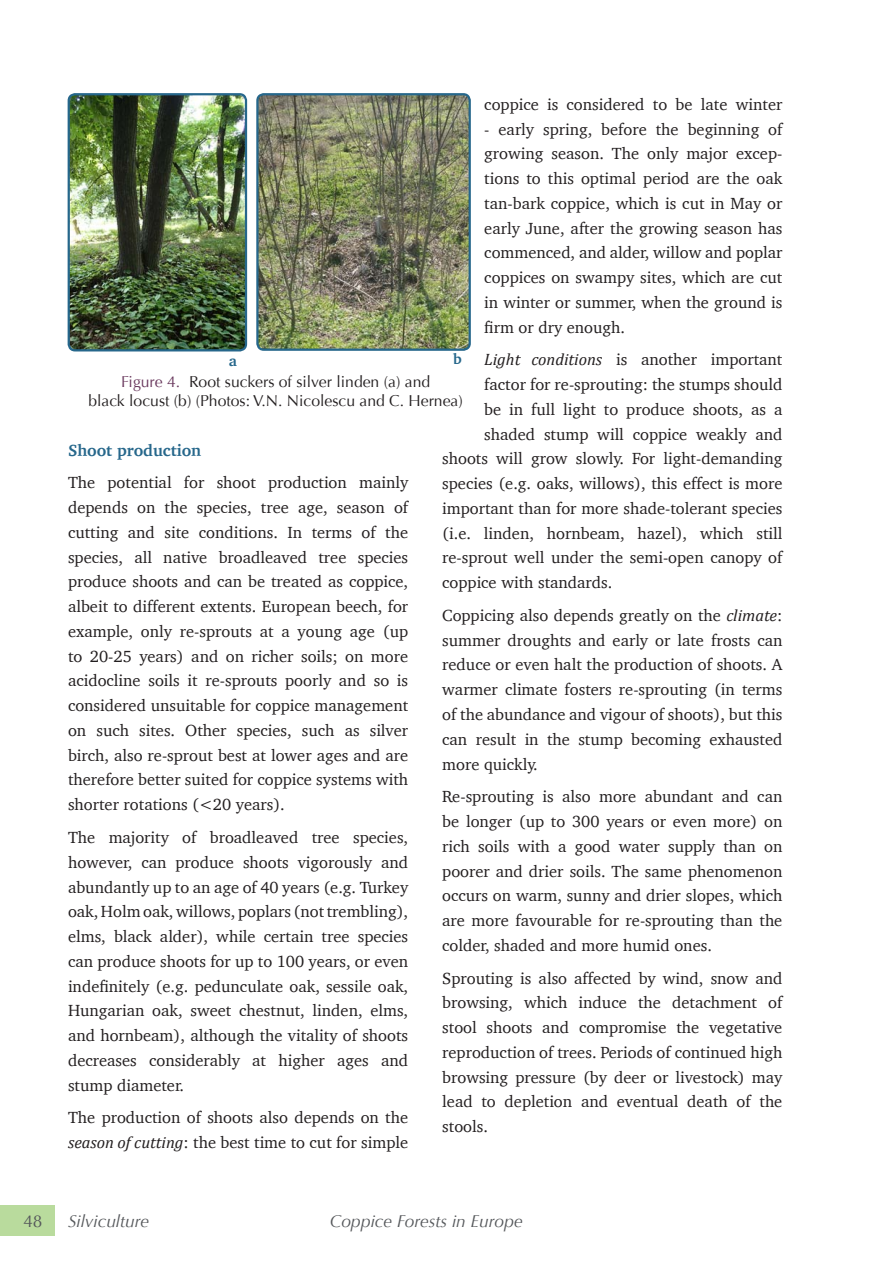
<style>
.page{position:relative;width:893px;height:1263px;background:#fff}
.page>*{position:absolute;margin:0;border:0;box-sizing:border-box;transform-origin:0 0}
.t1{font:italic 17.25px "Optima";color:#55585b}
.t2{font:17.25px "Optima";color:#55585b}
.t3{font:16.5px/24.8px "Charter";color:#231f20;text-align:justify}
.t4{font:15.75px/19.5px "Optima";color:#231f20;text-align:center}
.t5{font:700 15px "Charter";color:#26678b}
.s1{font-family:"Cambria";font-style:italic}
.s2{color:#69385d}
.s3{font-weight:700;color:#26678b}
</style>
<div class="page">
<img style="left:69px;top:96px;width:177px;height:254px">
<div style="left:68px;top:93px;width:179px;height:258px;border:2px solid #26678b;border-radius:6px"></div>
<img style="left:259px;top:96px;width:209px;height:252px">
<div style="left:256px;top:93px;width:215px;height:258px;border:2px solid #26678b;border-radius:6px"></div>
<div style="left:0;top:1205px;width:54px;height:31px;background:#b9db9d"></div>
<p class="t3" style="left:484px;top:92px;width:300px">coppice is considered to be late winter</p>
<p class="t3" style="left:484px;top:116px;width:300px">- early spring, before the beginning of growing season. The only major excep&shy;tions to this optimal period are the oak tan-bark coppice, which is cut in May or early June, after the growing season has commenced, and alder, willow and poplar coppices on swampy sites, which are cut in winter or summer, when the ground is firm or dry enough.</p>
<p class="t3" style="left:484px;top:347px;width:300px"><span class="s1">Light conditions</span> is another important</p>
<p class="t3" style="left:484px;top:372px;width:300px">factor for re-sprouting: the stumps should</p>
<p class="t3" style="left:484px;top:397px;width:300px">be in full light to produce shoots, as a</p>
<p class="t3" style="left:484px;top:421px;width:300px">shaded stump will coppice weakly and</p>
<p class="t3" style="left:442px;top:446px;width:342px">shoots will grow slowly. For light-demanding</p>
<p class="t3" style="left:442px;top:471px;width:342px">species (e.g. oaks, willows), this effect is more</p>
<p class="t3" style="left:442px;top:496px;width:342px">important than for more shade-tolerant species</p>
<p class="t3" style="left:442px;top:520px;width:342px">(i.e. linden, hornbeam, hazel), which still</p>
<p class="t3" style="left:442px;top:545px;width:342px">re-sprout well under the semi-open canopy of</p>
<p class="t3" style="left:442px;top:570px;width:172px">coppice with standards.</p>
<p class="t3" style="left:442px;top:603px;width:342px">Coppicing also depends greatly on the <span class="s1">climate</span>: summer droughts and early or late frosts can reduce or even halt the production of shoots. A warmer climate fosters re-sprouting (in terms of the abundance and vigour of shoots), but this can result in the stump becoming exhausted more quickly.</p>
<p class="t3" style="left:442px;top:784px;width:342px">Re-sprouting is also more abundant and can be longer (up to 300 years or even more) on rich soils with a good water supply than on poorer and drier soils. The same phenomenon occurs on warm, sunny and drier slopes, which are more favourable for re-sprouting than the colder, shaded and more humid ones.</p>
<p class="t3" style="left:442px;top:965px;width:342px">Sprouting is also affected by wind, snow and browsing, which induce the detachment of stool shoots and compromise the vegetative reproduction of trees. Periods of continued high browsing pressure (by deer or livestock) may lead to depletion and eventual death of the stools.</p>
<p class="t5" style="left:229px;top:347px;width:10px">a</p>
<p class="t5" style="left:453px;top:346px;width:10px">b</p>
<p class="t4" style="left:88px;top:372px;width:376px"><span class="s2">Figure 4.</span> Root suckers of silver linden (a) and<br>black locust (b) (Photos: V.N. Nicolescu and C. Hernea)</p>
<p class="t3" style="left:68px;top:433px;width:342px;line-height:32.8px"><span class="s3">Shoot production<br></span>The potential for shoot production mainly</p>
<p class="t3" style="left:68px;top:495px;width:342px">depends on the species, tree age, season of cutting and site conditions. In terms of the species, all native broadleaved tree species produce shoots and can be treated as coppice, albeit to different extents. European beech, for example, only re-sprouts at a young age (up to 20-25 years) and on richer soils; on more acidocline soils it re-sprouts poorly and so is considered unsuitable for coppice management on such sites. Other species, such as silver birch, also re-sprout best at lower ages and are therefore better suited for coppice systems with shorter rotations (&lt;20 years).</p>
<p class="t3" style="left:68px;top:825px;width:342px">The majority of broadleaved tree species, however, can produce shoots vigorously and abundantly up to an age of 40 years (e.g. Turkey oak, Holm oak, willows, poplars (not trembling), elms, black alder), while certain tree species can produce shoots for up to 100 years, or even indefinitely (e.g. pedunculate oak, sessile oak, Hungarian oak, sweet chestnut, linden, elms, and hornbeam), although the vitality of shoots decreases considerably at higher ages and stump diameter.</p>
<p class="t3" style="left:68px;top:1105px;width:342px">The production of shoots also depends on the <span class="s1">season of cutting</span>: the best time to cut for simple</p>
<p class="t2" style="left:23px;top:1211px;width:21px">48</p>
<p class="t1" style="left:68px;top:1211px;width:83px">Silviculture</p>
<p class="t1" style="left:330px;top:1211px;width:194px">Coppice Forests in Europe</p>
</div>
